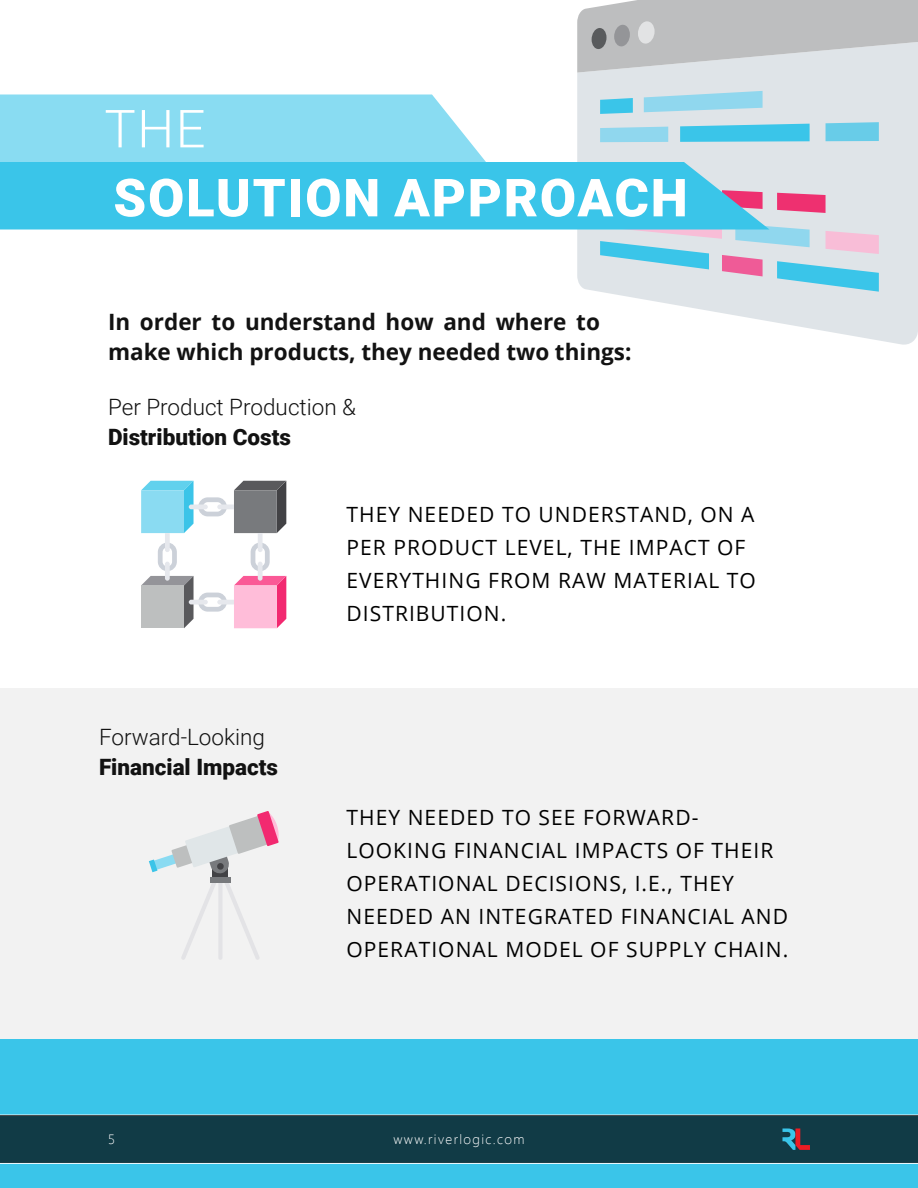
<style>
.page{position:relative;width:918px;height:1188px;background:#fff}
.page>*{position:absolute;margin:0;border:0;box-sizing:border-box;transform-origin:0 0}
.t1{font:900 52.5px "Roboto";letter-spacing:.035em;color:#fff}
.t2{font:300 52.5px "Roboto";color:#fff}
.t3{font:700 22.5px/30px "Open Sans";color:#121212}
.t4{font:300 22.5px "Roboto";color:#121212}
.t5{font:900 22.5px "Roboto";color:#121212}
.t6{font:21px/33px "Open Sans";letter-spacing:.05em;color:#000}
.t7{font:300 13.5px "Segoe UI";letter-spacing:.1em;color:#fff}
</style>
<div class="page">
<svg style="left:577px;top:73px;width:341px;height:272px;fill:#dfe4e8"></svg>
<svg style="left:577px;top:0;width:341px;height:73px;background:#c4c6c7"></svg>
<svg style="left:600px;top:127px;width:68px;height:15px"></svg>
<svg style="left:600px;top:98px;width:33px;height:16px"></svg>
<svg style="left:680px;top:124px;width:130px;height:18px;background:#47c7e8"></svg>
<svg style="left:644px;top:91px;width:119px;height:21px;background:#a3daec"></svg>
<svg style="left:600px;top:185px;width:279px;height:107px;background:#c3d1e0"></svg>
<svg style="left:826px;top:122px;width:53px;height:19px"></svg>
<div style="left:0;top:688px;width:918px;height:352px;background:#f2f2f2"></div>
<div style="left:0;top:1040px;width:918px;height:148px;background:#3ac5e9"></div>
<svg style="left:141px;top:481px;width:145px;height:147px"></svg>
<svg style="left:149px;top:811px;width:130px;height:149px"></svg>
<div style="left:0;top:94px;width:486px;height:68px;background:#89dcf2"></div>
<svg style="left:0;top:162px;width:770px;height:68px;background:#44c5e7"></svg>
<hr style="left:0;top:1163px;width:918px;height:1px;background:#fff">
<div style="left:0;top:1115px;width:918px;height:48px;background:#113b46"></div>
<svg style="left:782px;top:1128px;width:28px;height:22px"></svg>
<h1 class="t2" style="left:104px;top:92px;width:103px">THE</h1>
<h1 class="t1" style="left:113px;top:161px;width:576px">SOLUTION APPROACH</h1>
<p class="t3" style="left:108px;top:306px;width:525px">In order to understand how and where to make which products, they needed two things:</p>
<p class="t4" style="left:108px;top:392px;width:250px">Per Product Production &amp;</p>
<p class="t5" style="left:108px;top:422px;width:185px">Distribution Costs</p>
<p class="t4" style="left:99px;top:721px;width:168px">Forward-Looking</p>
<p class="t5" style="left:99px;top:751px;width:181px">Financial Impacts</p>
<p class="t6" style="left:346px;top:498px;width:411px">THEY NEEDED TO UNDERSTAND, ON A<br>PER PRODUCT LEVEL, THE IMPACT OF<br>EVERYTHING FROM RAW MATERIAL TO<br>DISTRIBUTION.</p>
<p class="t6" style="left:346px;top:801px;width:443px">THEY NEEDED TO SEE FORWARD-LOOKING FINANCIAL IMPACTS OF THEIR OPERATIONAL DECISIONS, I.E., THEY NEEDED AN INTEGRATED FINANCIAL AND OPERATIONAL MODEL OF SUPPLY CHAIN.</p>
<p class="t7" style="left:108px;top:1130px;width:8px">5</p>
<p class="t7" style="left:393px;top:1130px;width:133px">www.riverlogic.com</p>
</div>
